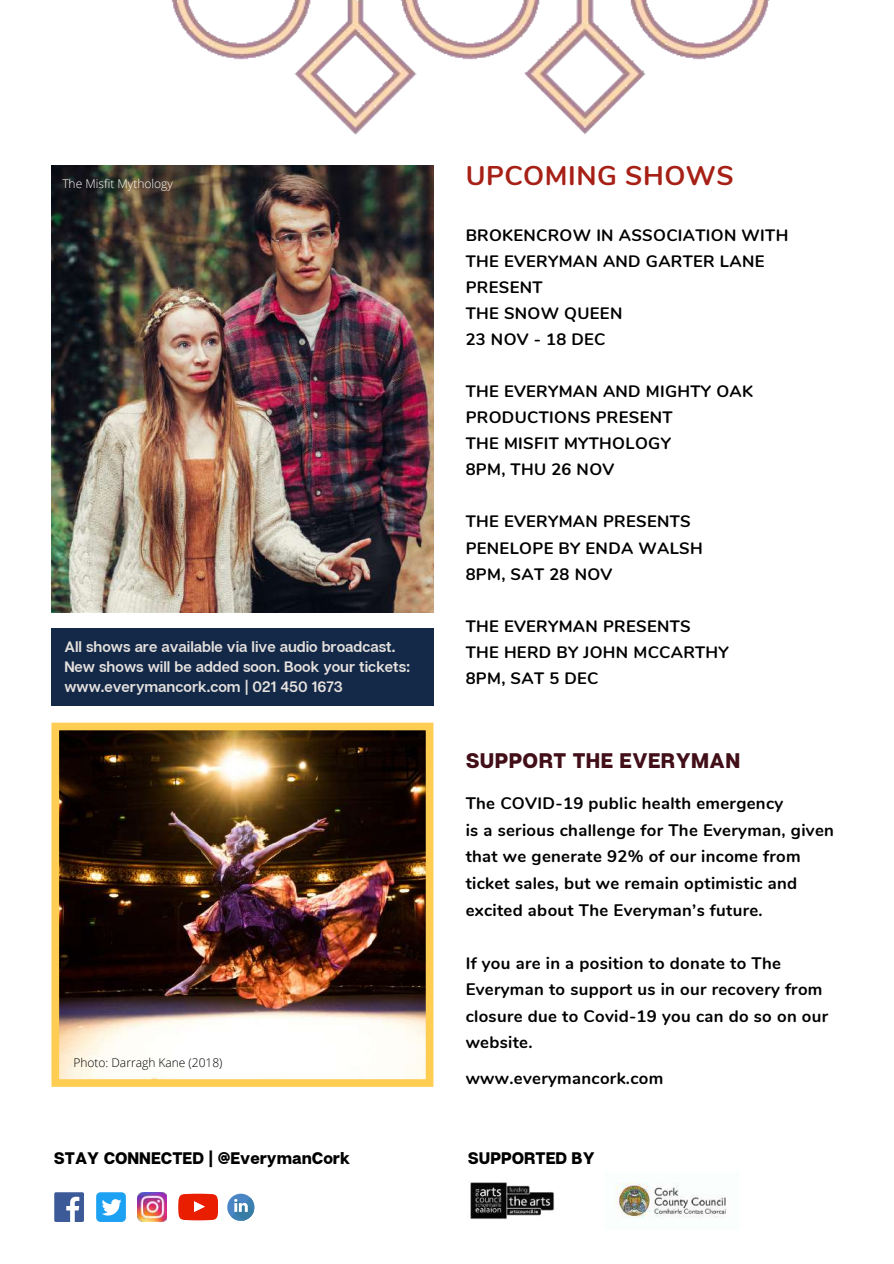
<style>
.page{position:relative;width:894px;height:1264px;background:#fff}
.page>*{position:absolute;margin:0;border:0;box-sizing:border-box;transform-origin:0 0}
.t1{font:700 27px "Nunito";letter-spacing:.02em;color:#a72016}
.t2{font:800 21px "Articulat CF";letter-spacing:.02em;color:#420e18}
.t3{font:700 16.65px/26.5px "Nunito";letter-spacing:.02em;color:#000}
.t4{font:800 16.65px "Articulat CF";color:#000}
.t5{font:700 16.5px/26px "Nunito";letter-spacing:.02em;color:#000}
.t6{font:600 15px/20.2px "Articulat CF";color:#e5e1dd}
.t7{font:300 12px "Open Sans";color:#000}
.t8{font:300 12px "Open Sans";color:#fff}
.s1{color:#fff}
</style>
<div class="page">
<img style="left:51px;top:722px;width:382px;height:364px">
<div style="left:54px;top:1192px;width:29px;height:29px;background:#3d5a98;border-radius:2px"></div>
<svg style="left:66px;top:1196px;width:13px;height:25px"></svg>
<svg style="left:96px;top:1192px;width:29px;height:29px"></svg>
<img style="left:138px;top:1192px;width:29px;height:29px">
<svg style="left:227px;top:1193px;width:27px;height:27px"></svg>
<svg style="left:231px;top:1197px;width:24px;height:24px"></svg>
<svg style="left:178px;top:1193px;width:40px;height:27px"></svg>
<img style="left:615px;top:1182px;width:112px;height:37px">
<img style="left:470px;top:1182px;width:84px;height:38px">
<img style="left:171px;top:0;width:599px;height:234px">
<div style="left:51px;top:628px;width:382px;height:77px;background:#142848"></div>
<img style="left:51px;top:165px;width:382px;height:447px">
<p class="t8" style="left:62px;top:175px;width:112px">The Misfit Mythology</p>
<p class="t6" style="left:64px;top:636px;width:347px">All shows are available via live audio broadcast.<br>New shows will be added soon. Book your tickets: www.everymancork.com | 021 450 1673</p>
<p class="t7" style="left:73px;top:1054px;width:204px">Photo: Darragh Kane (2018) <span class="s1">Niezgoda</span></p>
<h1 class="t1" style="left:465px;top:157px;width:269px">UPCOMING SHOWS</h1>
<p class="t5" style="left:465px;top:223px;width:324px">BROKENCROW IN ASSOCIATION WITH<br>THE EVERYMAN AND GARTER LANE<br>PRESENT<br>THE SNOW QUEEN<br>23 NOV - 18 DEC</p>
<p class="t5" style="left:465px;top:379px;width:289px">THE EVERYMAN AND MIGHTY OAK<br>PRODUCTIONS PRESENT<br>THE MISFIT MYTHOLOGY<br>8PM, THU 26 NOV</p>
<p class="t5" style="left:465px;top:509px;width:238px">THE EVERYMAN PRESENTS<br>PENELOPE BY ENDA WALSH<br>8PM, SAT 28 NOV</p>
<p class="t5" style="left:465px;top:613px;width:265px">THE EVERYMAN PRESENTS<br>THE HERD BY JOHN MCCARTHY<br>8PM, SAT 5 DEC</p>
<p class="t2" style="left:465px;top:747px;width:276px">SUPPORT THE EVERYMAN</p>
<p class="t3" style="left:465px;top:790px;width:370px">The COVID-19 public health emergency<br>is a serious challenge for The Everyman, given that we generate 92% of our income from ticket sales, but we remain optimistic and excited about The Everyman’s future.</p>
<p class="t3" style="left:465px;top:949px;width:364px">If you are in a position to donate to The<br>Everyman to support us in our recovery from closure due to Covid-19 you can do so on our website.</p>
<p class="t3" style="left:465px;top:1065px;width:199px">www.everymancork.com</p>
<p class="t4" style="left:54px;top:1147px;width:297px">STAY CONNECTED | @EverymanCork</p>
<p class="t4" style="left:468px;top:1147px;width:128px">SUPPORTED BY</p>
</div>
